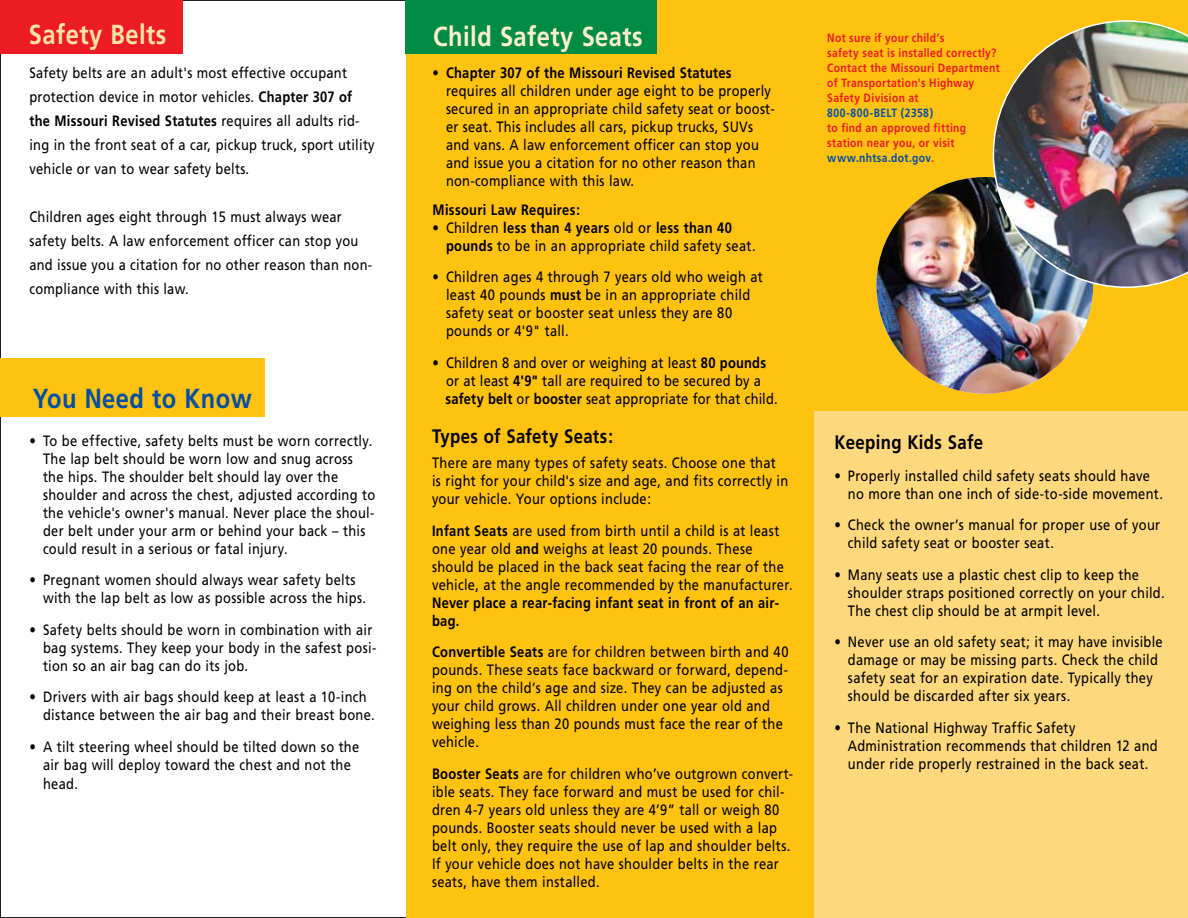
<style>
.page{position:relative;width:1188px;height:918px;background:#fff}
.page>*{position:absolute;margin:0;border:0;box-sizing:border-box;transform-origin:0 0}
.t1{font:700 27.6px "Frutiger";letter-spacing:.02em;color:#ffefcf;scale:.86 1}
.t2{font:700 27.6px "Frutiger";letter-spacing:.02em;color:#034ea2;scale:.86 1}
.t3{font:700 27.6px "Frutiger";letter-spacing:.02em;color:#ffe3a5;scale:.86 1}
.t4{font:700 19.5px "Frutiger";letter-spacing:.02em;color:#000;scale:.86 1}
.t5{font:15px/18px "Frutiger";letter-spacing:.02em;color:#000;scale:.86 1}
.t6{font:700 15px/18px "Frutiger";letter-spacing:.02em;color:#000;scale:.86 1}
.t7{font:700 12px/15px "Frutiger";letter-spacing:.03em;color:#ed1c24;scale:.86 1}
.t8{font:700 12px "Frutiger";letter-spacing:.045em;color:#034ea2;scale:.86 1}
.s1{font-weight:700}
.s2{color:#034ea2}
.s3{color:#d71920}
</style>
<div class="page">
<div style="left:0;top:358px;width:266px;height:59px;background:#ffc20e"></div>
<div style="left:406px;top:0;width:782px;height:918px;background:#ffc20e"></div>
<div style="left:814px;top:412px;width:374px;height:506px;background:#ffd87d"></div>
<div style="left:0;top:0;width:183px;height:54px;background:#ed1c24"></div>
<img style="left:876px;top:177px;width:217px;height:217px;border-radius:50%">
<img style="left:993px;top:20px;width:195px;height:268px">
<div style="left:405px;top:0;width:288px;height:55px;background:#ffc20e"></div>
<div style="left:405px;top:0;width:252px;height:54px;background:#008c44"></div>
<h1 class="t3" style="left:29px;top:18px;width:161px">Safety Belts</h1>
<p class="t5" style="left:29px;top:61px;width:403px;line-height:24px">Safety belts are an adult's most effective occupant protection device in motor vehicles. <span class="s1">Chapter 307 of the Missouri Revised Statutes</span> requires all adults rid&shy;ing in the front seat of a car, pickup truck, sport utility vehicle or van to wear safety belts.</p>
<p class="t5" style="left:29px;top:205px;width:400px;line-height:24px">Children ages eight through 15 must always wear safety belts. A law enforcement officer can stop you and issue you a citation for no other reason than non&shy;compliance with this law.</p>
<h1 class="t2" style="left:33px;top:382px;width:256px">You Need to Know</h1>
<p class="t5" style="left:43px;top:432px;width:388px;text-indent:-13px">• To be effective, safety belts must be worn correctly.<br>The lap belt should be worn low and snug across the hips. The shoulder belt should lay over the shoulder and across the chest, adjusted according to the vehicle's owner's manual. Never place the shoul&shy;der belt under your arm or behind your back – this could result in a serious or fatal injury.</p>
<p class="t5" style="left:43px;top:571px;width:377px;text-indent:-14px">• Pregnant women should always wear safety belts with the lap belt as low as possible across the hips.</p>
<p class="t5" style="left:43px;top:621px;width:389px;text-indent:-14px">• Safety belts should be worn in combination with air bag systems. They keep your body in the safest posi&shy;tion so an air bag can do its job.</p>
<p class="t5" style="left:43px;top:688px;width:387px;text-indent:-14px">• Drivers with air bags should keep at least a 10-inch distance between the air bag and their breast bone.</p>
<p class="t5" style="left:30px;top:738px;width:385px;text-align:center">• A tilt steering wheel should be tilted down so the air bag will deploy toward the chest and not the</p>
<p class="t5" style="left:43px;top:775px;width:42px">head.</p>
<h1 class="t1" style="left:433px;top:20px;width:245px">Child Safety Seats</h1>
<p class="t5" style="left:446px;top:64px;width:384px;text-indent:-14px">• <span class="s1">Chapter 307 of the Missouri Revised Statutes </span>requires all children under age eight to be properly secured in an appropriate child safety seat or boost&shy;er seat. This includes all cars, pickup trucks, SUVs and vans. A law enforcement officer can stop you and issue you a citation for no other reason than non-compliance with this law.</p>
<p class="t6" style="left:433px;top:201px;width:173px">Missouri Law Requires:</p>
<p class="t5" style="left:446px;top:219px;width:361px;text-indent:-14px">• Children <span class="s1">less than 4 years</span> old or <span class="s1">less than 40 pounds</span> to be in an appropriate child safety seat.</p>
<p class="t5" style="left:446px;top:268px;width:370px;text-indent:-14px">• Children ages 4 through 7 years old who weigh at least 40 pounds <span class="s1">must</span> be in an appropriate child safety seat or booster seat unless they are 80 pounds or 4'9" tall.</p>
<p class="t5" style="left:446px;top:353px;width:388px;text-indent:-13px">• Children 8 and over or weighing at least <span class="s1">80 pounds </span>or at least <span class="s1">4'9"</span> tall are required to be secured by a <span class="s1">safety belt</span> or <span class="s1">booster</span> seat appropriate for that child.</p>
<h2 class="t4" style="left:432px;top:425px;width:212px">Types of Safety Seats:</h2>
<p class="t5" style="left:432px;top:454px;width:416px">There are many types of safety seats. Choose one that is right for your child's size and age, and fits correctly in your vehicle. Your options include:</p>
<p class="t5" style="left:432px;top:521px;width:421px"><span class="s1">Infant Seats</span> are used from birth until a child is at least one year old <span class="s1">and</span> weighs at least 20 pounds. These should be placed in the back seat facing the rear of the vehicle, at the angle recommended by the manufacturer.</p>
<p class="t6" style="left:432px;top:593px;width:405px">Never place a rear-facing infant seat in front of an air&shy;bag.</p>
<p class="t5" style="left:432px;top:643px;width:416px"><span class="s1">Convertible Seats</span> are for children between birth and 40 pounds. These seats face backward or forward, depend&shy;ing on the child’s age and size. They can be adjusted as your child grows. All children under one year old and weighing less than 20 pounds must face the rear of the vehicle.</p>
<p class="t5" style="left:432px;top:764px;width:422px"><span class="s1">Booster Seats</span> are for children who’ve outgrown convert&shy;ible seats. They face forward and must be used for chil&shy;dren 4-7 years old unless they are 4’9” tall or weigh 80 pounds. Booster seats should never be used with a lap belt only, they require the use of lap and shoulder belts.<br>If your vehicle does not have shoulder belts in the rear seats, have them installed.</p>
<p class="t7" style="left:827px;top:31px;width:202px">Not sure if your child’s<br>safety seat is installed correctly?<br>Contact the Missouri Department of Transportation's Highway<br>Safety Division at</p>
<p class="t8" style="left:827px;top:106px;width:125px">800-800-BELT (2358)</p>
<p class="t7" style="left:827px;top:121px;width:163px">to find an approved fitting station near you, or visit <span class="s2">www.nhtsa.dot.gov</span><span class="s3">.</span></p>
<h2 class="t4" style="left:834px;top:431px;width:175px">Keeping Kids Safe</h2>
<p class="t5" style="left:848px;top:467px;width:368px;text-indent:-14px">• Properly installed child safety seats should have no more than one inch of side-to-side movement.</p>
<p class="t5" style="left:848px;top:516px;width:365px;text-indent:-14px">• Check the owner’s manual for proper use of your child safety seat or booster seat.</p>
<p class="t5" style="left:848px;top:566px;width:370px;text-indent:-14px">• Many seats use a plastic chest clip to keep the shoulder straps positioned correctly on your child.<br>The chest clip should be at armpit level.</p>
<p class="t5" style="left:848px;top:633px;width:368px;text-indent:-14px">• Never use an old safety seat; it may have invisible damage or may be missing parts. Check the child safety seat for an expiration date. Typically they should be discarded after six years.</p>
<p class="t5" style="left:848px;top:719px;width:362px;text-indent:-14px">• The National Highway Traffic Safety<br>Administration recommends that children 12 and under ride properly restrained in the back seat.</p>
</div>
